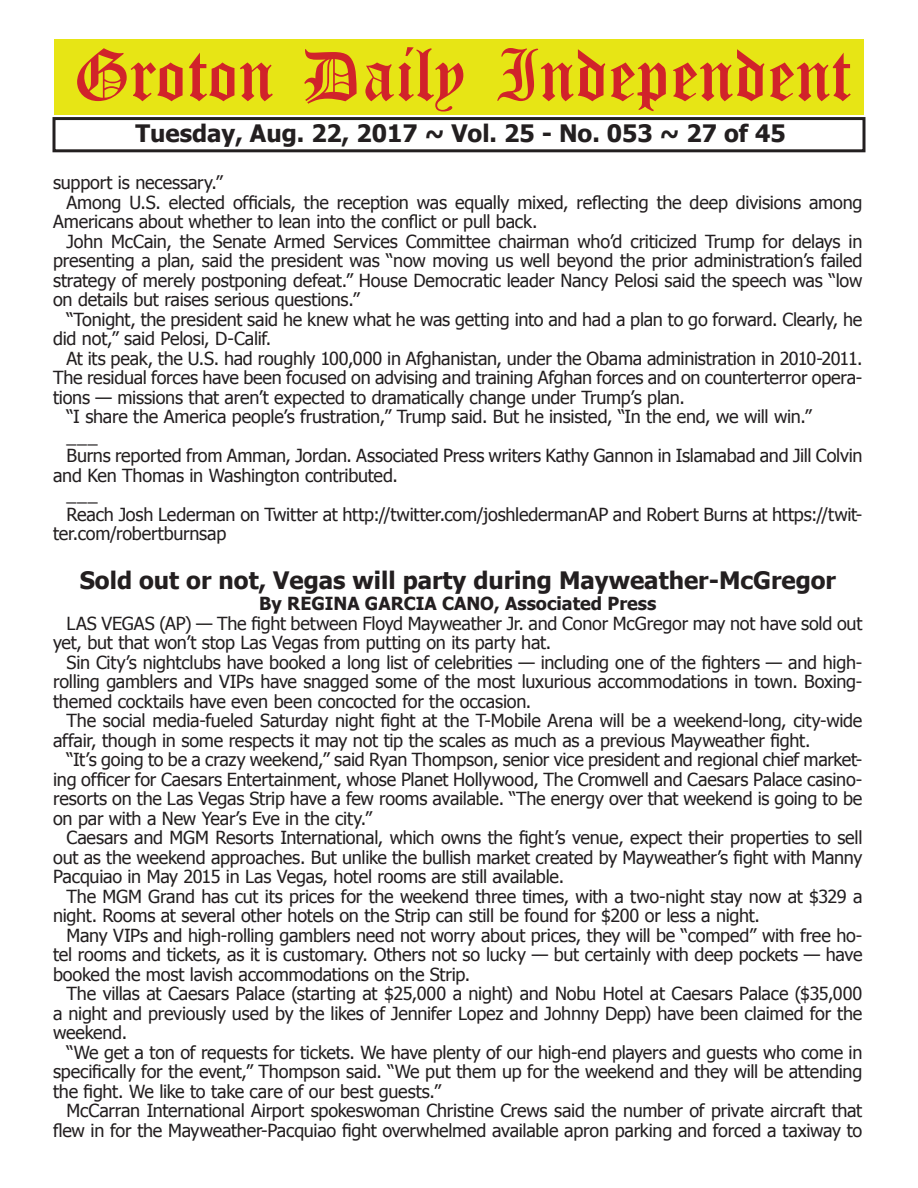
<style>
.page{position:relative;width:918px;height:1188px;background:#fff}
.page>*{position:absolute;margin:0;border:0;box-sizing:border-box;transform-origin:0 0}
.t1{font:54px "Old English Five";color:#d1232a}
.t2{font:700 24px "Tahoma";color:#231f20}
.t3{font:18px/19.5px "Tahoma";letter-spacing:-.01em;color:#231f20;text-align:justify}
.t4{font:700 18px "Tahoma";color:#231f20}
</style>
<div class="page">
<div style="left:52px;top:117px;width:814px;height:35px;border:3px solid #231f20"></div>
<div style="left:54px;top:40px;width:810px;height:75px;background:#e7e515"></div>
<h1 class="t1" style="left:73px;top:50px;width:779px">Groton Daily Independent</h1>
<h2 class="t2" style="left:135px;top:116px;width:652px">Tuesday, Aug. 22, 2017 ~ Vol. 25 - No. 053 ~ 27 of 45</h2>
<p class="t3" style="left:53px;top:172px;width:171px">support is necessary.”</p>
<p class="t3" style="left:67px;top:192px;width:797px">Among U.S. elected officials, the reception was equally mixed, reflecting the deep divisions among</p>
<p class="t3" style="left:53px;top:211px;width:486px">Americans about whether to lean into the conflict or pull back.</p>
<p class="t3" style="left:67px;top:231px;width:797px">John McCain, the Senate Armed Services Committee chairman who’d criticized Trump for delays in</p>
<p class="t3" style="left:53px;top:250px;width:811px">presenting a plan, said the president was “now moving us well beyond the prior administration’s failed</p>
<p class="t3" style="left:53px;top:270px;width:811px">strategy of merely postponing defeat.” House Democratic leader Nancy Pelosi said the speech was “low</p>
<p class="t3" style="left:53px;top:289px;width:308px">on details but raises serious questions.”</p>
<p class="t3" style="left:67px;top:309px;width:797px">“Tonight, the president said he knew what he was getting into and had a plan to go forward. Clearly, he</p>
<p class="t3" style="left:53px;top:328px;width:220px">did not,” said Pelosi, D-Calif.</p>
<p class="t3" style="left:67px;top:348px;width:798px">At its peak, the U.S. had roughly 100,000 in Afghanistan, under the Obama administration in 2010-2011.</p>
<p class="t3" style="left:53px;top:367px;width:811px">The residual forces have been focused on advising and training Afghan forces and on counterterror opera-</p>
<p class="t3" style="left:53px;top:387px;width:633px">tions — missions that aren’t expected to dramatically change under Trump’s plan.</p>
<p class="t3" style="left:67px;top:406px;width:747px">“I share the America people’s frustration,” Trump said. But he insisted, “In the end, we will win.”</p>
<p class="t3" style="left:67px;top:426px;width:33px">___</p>
<p class="t3" style="left:67px;top:445px;width:797px">Burns reported from Amman, Jordan. Associated Press writers Kathy Gannon in Islamabad and Jill Colvin</p>
<p class="t3" style="left:53px;top:465px;width:346px">and Ken Thomas in Washington contributed.</p>
<p class="t3" style="left:67px;top:484px;width:33px">___</p>
<p class="t3" style="left:67px;top:504px;width:797px">Reach Josh Lederman on Twitter at http://twitter.com/joshledermanAP and Robert Burns at https://twit-</p>
<p class="t3" style="left:53px;top:523px;width:175px">ter.com/robertburnsap</p>
<h2 class="t2" style="left:80px;top:563px;width:758px">Sold out or not, Vegas will party during Mayweather-McGregor</h2>
<p class="t4" style="left:259px;top:591px;width:399px">By REGINA GARCIA CANO, Associated Press</p>
<p class="t3" style="left:53px;top:613px;width:811px;text-indent:14px">LAS VEGAS (AP) — The fight between Floyd Mayweather Jr. and Conor McGregor may not have sold out yet, but that won’t stop Las Vegas from putting on its party hat.</p>
<p class="t3" style="left:53px;top:652px;width:811px;text-indent:14px">Sin City’s nightclubs have booked a long list of celebrities — including one of the fighters — and high&shy;rolling gamblers and VIPs have snagged some of the most luxurious accommodations in town. Boxing&shy;themed cocktails have even been concocted for the occasion.</p>
<p class="t3" style="left:53px;top:710px;width:811px;text-indent:14px">The social media-fueled Saturday night fight at the T-Mobile Arena will be a weekend-long, city-wide affair, though in some respects it may not tip the scales as much as a previous Mayweather fight.</p>
<p class="t3" style="left:53px;top:749px;width:811px;text-indent:13px">“It’s going to be a crazy weekend,” said Ryan Thompson, senior vice president and regional chief market&shy;ing officer for Caesars Entertainment, whose Planet Hollywood, The Cromwell and Caesars Palace casino&shy;resorts on the Las Vegas Strip have a few rooms available. “The energy over that weekend is going to be on par with a New Year’s Eve in the city.”</p>
<p class="t3" style="left:53px;top:827px;width:811px;text-indent:14px">Caesars and MGM Resorts International, which owns the fight’s venue, expect their properties to sell out as the weekend approaches. But unlike the bullish market created by Mayweather’s fight with Manny Pacquiao in May 2015 in Las Vegas, hotel rooms are still available.</p>
<p class="t3" style="left:53px;top:885px;width:811px;text-indent:14px">The MGM Grand has cut its prices for the weekend three times, with a two-night stay now at $329 a night. Rooms at several other hotels on the Strip can still be found for $200 or less a night.</p>
<p class="t3" style="left:53px;top:924px;width:811px;text-indent:14px">Many VIPs and high-rolling gamblers need not worry about prices, they will be “comped” with free ho&shy;tel rooms and tickets, as it is customary. Others not so lucky — but certainly with deep pockets — have booked the most lavish accommodations on the Strip.</p>
<p class="t3" style="left:53px;top:983px;width:811px;text-indent:14px">The villas at Caesars Palace (starting at $25,000 a night) and Nobu Hotel at Caesars Palace ($35,000 a night and previously used by the likes of Jennifer Lopez and Johnny Depp) have been claimed for the weekend.</p>
<p class="t3" style="left:53px;top:1041px;width:811px;text-indent:14px">“We get a ton of requests for tickets. We have plenty of our high-end players and guests who come in specifically for the event,” Thompson said. “We put them up for the weekend and they will be attending the fight. We like to take care of our best guests.”</p>
<p class="t3" style="left:53px;top:1100px;width:811px;text-align:right">McCarran International Airport spokeswoman Christine Crews said the number of private aircraft that flew in for the Mayweather-Pacquiao fight overwhelmed available apron parking and forced a taxiway to</p>
</div>
